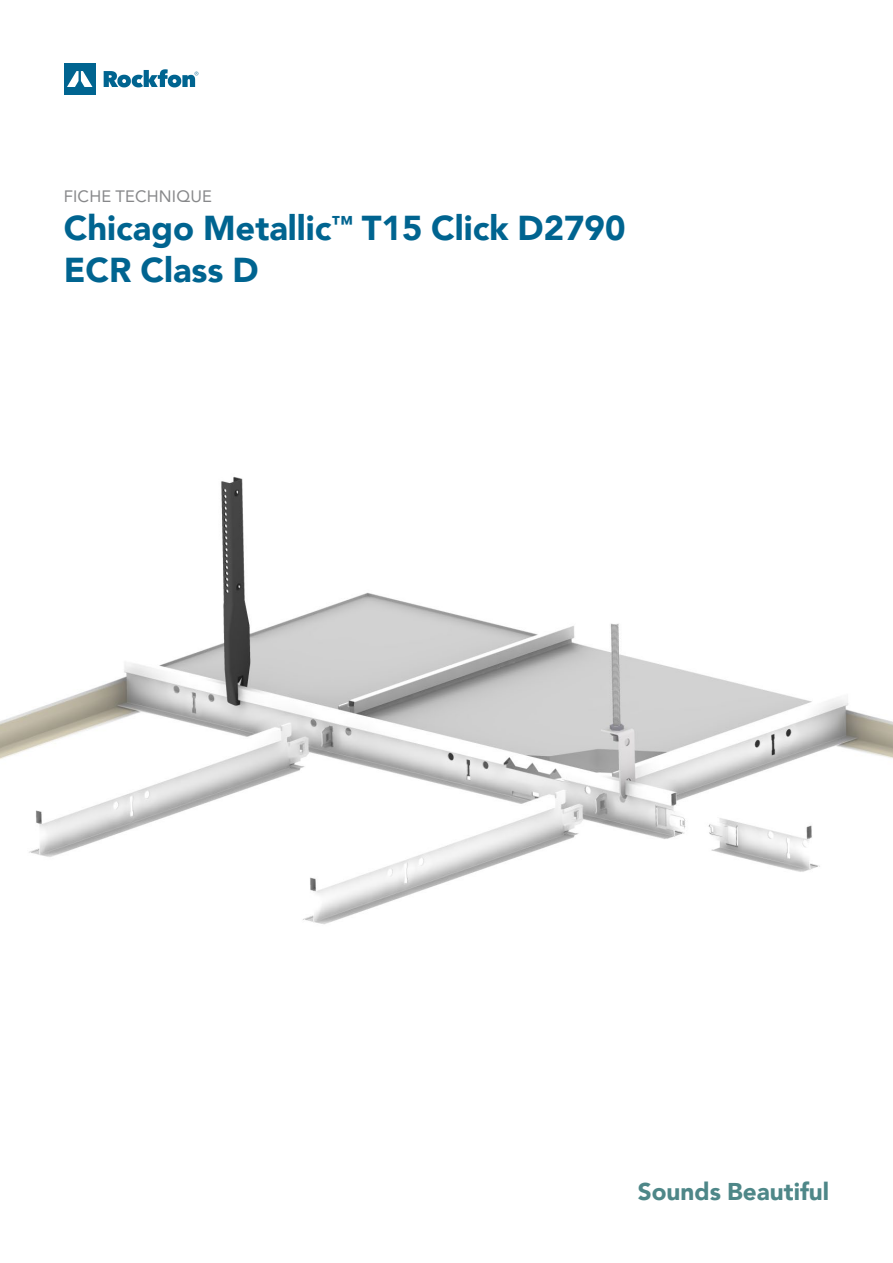
<style>
.page{position:relative;width:893px;height:1263px;background:#fff}
.page>*{position:absolute;margin:0;border:0;box-sizing:border-box;transform-origin:0 0}
.t1{font:900 34.5px/41.4px "Avenir";color:#006490}
.t2{font:900 24.3px "Avenir";color:#4e8788}
.t3{font:16.5px "Avenir";letter-spacing:.01em;color:#87888a}
</style>
<div class="page">
<img style="left:0;top:476px;width:893px;height:448px">
<svg style="left:104px;top:69px;width:94px;height:18px"></svg>
<div style="left:64px;top:63px;width:32px;height:32px;background:#006490"></div>
<svg style="left:67px;top:71px;width:25px;height:16px"></svg>
<p class="t3" style="left:64px;top:183px;width:150px">FICHE TECHNIQUE</p>
<p class="t1" style="left:64px;top:207px;width:563px">Chicago Metallic<sup>™</sup> T15 Click D2790<br>ECR Class D</p>
<p class="t2" style="left:638px;top:1170px;width:193px">Sounds Beautiful</p>
</div>
